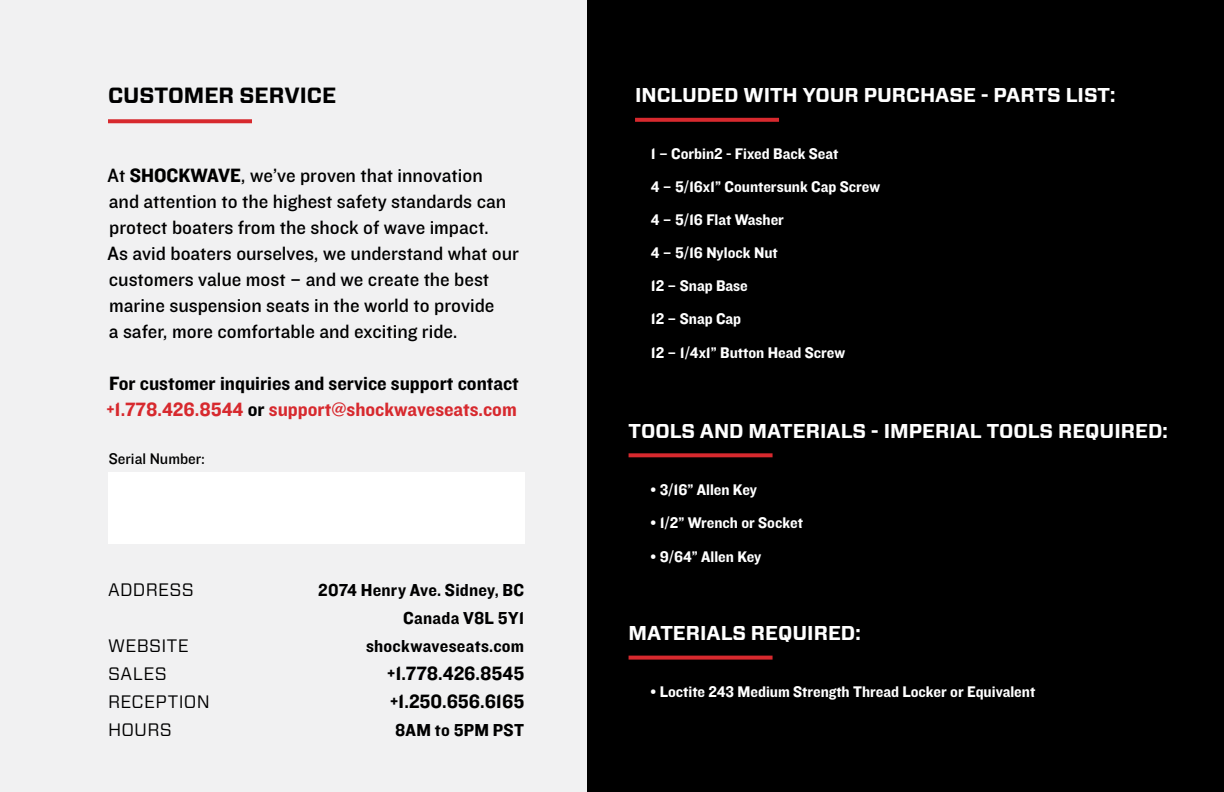
<style>
.page{position:relative;width:1224px;height:792px;background:#fff}
.page>*{position:absolute;margin:0;border:0;box-sizing:border-box;transform-origin:0 0}
.t1{font:700 22px "Forza";color:#000}
.t2{font:20px/26px "Knockout HTF31 Junior Middlewt";color:#000}
.t3{font:20px/26px "Knockout HTF51 Middleweight";color:#000}
.t4{font:700 20px "Forza";color:#fff}
.t5{font:18px/28px "Knockout HTF51 Middleweight";letter-spacing:.01em;color:#000;text-align:right}
.t6{font:18px "Forza";letter-spacing:.02em;color:#000}
.t7{font:16px/33px "Knockout HTF51 Middleweight";color:#fff}
.t8{font:16px "Knockout HTF31 Junior Middlewt";color:#000}
.s1{font-family:"Knockout HTF51 Middleweight"}
.s2{color:#d7292e}
</style>
<div class="page">
<div style="left:0;top:0;width:588px;height:792px;background:#f1f1f2"></div>
<div style="left:588px;top:0;width:636px;height:792px;background:#000"></div>
<div style="left:108px;top:472px;width:416px;height:72px;background:#fff"></div>
<svg style="left:108px;top:119px;width:144px;height:4px"></svg>
<svg style="left:635px;top:118px;width:144px;height:4px"></svg>
<svg style="left:629px;top:453px;width:144px;height:4px"></svg>
<svg style="left:629px;top:656px;width:144px;height:4px"></svg>
<p class="t1" style="left:108px;top:81px;width:230px">CUSTOMER SERVICE</p>
<p class="t4" style="left:635px;top:82px;width:482px">INCLUDED WITH YOUR PURCHASE - PARTS LIST:</p>
<p class="t2" style="left:108px;top:163px;width:413px">At <span class="s1">SHOCKWAVE</span>, we’ve proven that innovation<br>and attention to the highest safety standards can protect boaters from the shock of wave impact.<br>As avid boaters ourselves, we understand what our customers value most – and we create the best marine suspension seats in the world to provide<br>a safer, more comfortable and exciting ride.</p>
<p class="t3" style="left:106px;top:371px;width:414px">For customer inquiries and service support contact <span class="s2">+1.778.426.8544</span> or <span class="s2">support@shockwaveseats.com</span></p>
<p class="t8" style="left:109px;top:450px;width:98px">Serial Number:</p>
<p class="t6" style="left:108px;top:578px;width:87px">ADDRESS</p>
<p class="t5" style="left:318px;top:577px;width:208px">2074 Henry Ave. Sidney, BC<br>Canada V8L 5Y1</p>
<p class="t6" style="left:108px;top:634px;width:82px">WEBSITE</p>
<p class="t5" style="left:366px;top:633px;width:160px">shockwaveseats.com</p>
<p class="t6" style="left:108px;top:662px;width:60px">SALES</p>
<p class="t3" style="left:387px;top:661px;width:139px">+1.778.426.8545</p>
<p class="t6" style="left:108px;top:690px;width:103px">RECEPTION</p>
<p class="t3" style="left:390px;top:689px;width:136px">+1.250.656.6165</p>
<p class="t6" style="left:108px;top:718px;width:65px">HOURS</p>
<p class="t5" style="left:395px;top:717px;width:131px">8AM to 5PM PST</p>
<p class="t7" style="left:651px;top:138px;width:231px">1 – Corbin2 - Fixed Back Seat<br>4 – 5/16x1” Countersunk Cap Screw<br>4 – 5/16 Flat Washer<br>4 – 5/16 Nylock Nut<br>12 – Snap Base<br>12 – Snap Cap<br>12 – 1/4x1” Button Head Screw</p>
<p class="t4" style="left:629px;top:418px;width:541px">TOOLS AND MATERIALS - IMPERIAL TOOLS REQUIRED:</p>
<p class="t7" style="left:651px;top:473px;width:108px">• 3/16” Allen Key</p>
<p class="t7" style="left:651px;top:507px;width:154px">• 1/2” Wrench or Socket</p>
<p class="t7" style="left:651px;top:541px;width:112px">• 9/64” Allen Key</p>
<p class="t4" style="left:629px;top:620px;width:234px">MATERIALS REQUIRED:</p>
<p class="t7" style="left:651px;top:676px;width:386px">• Loctite 243 Medium Strength Thread Locker or Equivalent</p>
</div>
